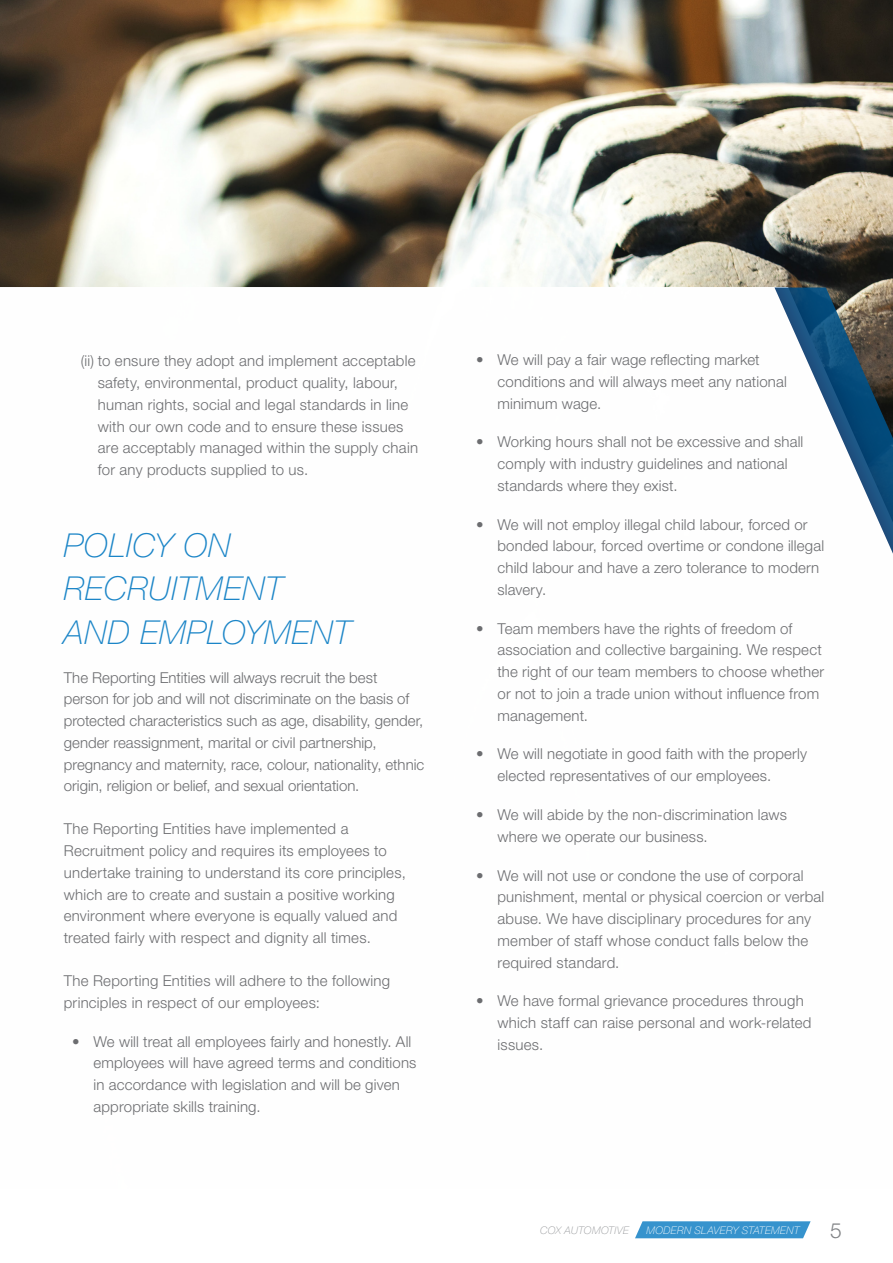
<style>
.page{position:relative;width:893px;height:1263px;background:#fff}
.page>*{position:absolute;margin:0;border:0;box-sizing:border-box;transform-origin:0 0}
.t1{font:italic 100 33px/43.5px "Helvetica Neue LT Std";letter-spacing:.015em;color:#1b85c7}
.t2{font:300 21px "Helvetica Neue LT Std";color:#808285}
.Body_Copy{font:300 15px/21.8px "Helvetica Neue LT Std";letter-spacing:.01em;color:#6c6d70}
.t3{font:italic 100 10.5px "Helvetica Neue LT Std";letter-spacing:.025em;color:#fff}
.t4{font:italic 100 10.5px "Helvetica Neue LT Std";letter-spacing:.03em;color:#939598}
</style>
<div class="page">
<img style="left:0;top:0;width:893px;height:287px">
<svg style="left:774px;top:287px;width:119px;height:952px"></svg>
<svg style="left:635px;top:1221px;width:176px;height:17px;background:#4299d0"></svg>
<p class="Body_Copy" style="left:98px;top:350px;width:322px;text-indent:-17px">(ii) to ensure they adopt and implement acceptable safety, environmental, product quality, labour, human rights, social and legal standards in line with our own code and to ensure these issues are acceptably managed within the supply chain for any products supplied to us.</p>
<p class="t1" style="left:64px;top:523px;width:289px">POLICY ON<br>RECRUITMENT<br>AND EMPLOYMENT</p>
<p class="Body_Copy" style="left:64px;top:666px;width:362px">The Reporting Entities will always recruit the best person for job and will not discriminate on the basis of protected characteristics such as age, disability, gender, gender reassignment, marital or civil partnership, pregnancy and maternity, race, colour, nationality, ethnic origin, religion or belief, and sexual orientation.</p>
<p class="Body_Copy" style="left:64px;top:818px;width:344px">The Reporting Entities have implemented a Recruitment policy and requires its employees to undertake training to understand its core principles, which are to create and sustain a positive working environment where everyone is equally valued and treated fairly with respect and dignity all times.</p>
<p class="Body_Copy" style="left:64px;top:969px;width:328px">The Reporting Entities will adhere to the following principles in respect of our employees:</p>
<p class="Body_Copy" style="left:94px;top:1030px;width:324px;text-indent:-21px">• We will treat all employees fairly and honestly. All employees will have agreed terms and conditions in accordance with legislation and will be given appropriate skills training.</p>
<p class="Body_Copy" style="left:497px;top:349px;width:291px;text-indent:-21px">• We will pay a fair wage reflecting market conditions and will always meet any national minimum wage.</p>
<p class="Body_Copy" style="left:497px;top:431px;width:307px;text-indent:-21px">• Working hours shall not be excessive and shall comply with industry guidelines and national standards where they exist.</p>
<p class="Body_Copy" style="left:497px;top:513px;width:328px;text-indent:-21px">• We will not employ illegal child labour, forced or bonded labour, forced overtime or condone illegal child labour and have a zero tolerance to modern slavery.</p>
<p class="Body_Copy" style="left:497px;top:617px;width:328px;text-indent:-21px">• Team members have the rights of freedom of association and collective bargaining. We respect the right of our team members to choose whether or not to join a trade union without influence from management.</p>
<p class="Body_Copy" style="left:497px;top:743px;width:311px;text-indent:-21px">• We will negotiate in good faith with the properly elected representatives of our employees.</p>
<p class="Body_Copy" style="left:497px;top:803px;width:291px;text-indent:-21px">• We will abide by the non-discrimination laws where we operate our business.</p>
<p class="Body_Copy" style="left:497px;top:864px;width:328px;text-indent:-21px">• We will not use or condone the use of corporal punishment, mental or physical coercion or verbal abuse. We have disciplinary procedures for any member of staff whose conduct falls below the required standard.</p>
<p class="Body_Copy" style="left:497px;top:990px;width:315px;text-indent:-21px">• We have formal grievance procedures through which staff can raise personal and work-related issues.</p>
<p class="t4" style="left:540px;top:1224px;width:90px">COX AUTOMOTIVE</p>
<p class="t3" style="left:646px;top:1224px;width:154px">MODERN SLAVERY STATEMENT</p>
<h2 class="t2" style="left:830px;top:1217px;width:13px">5</h2>
</div>
